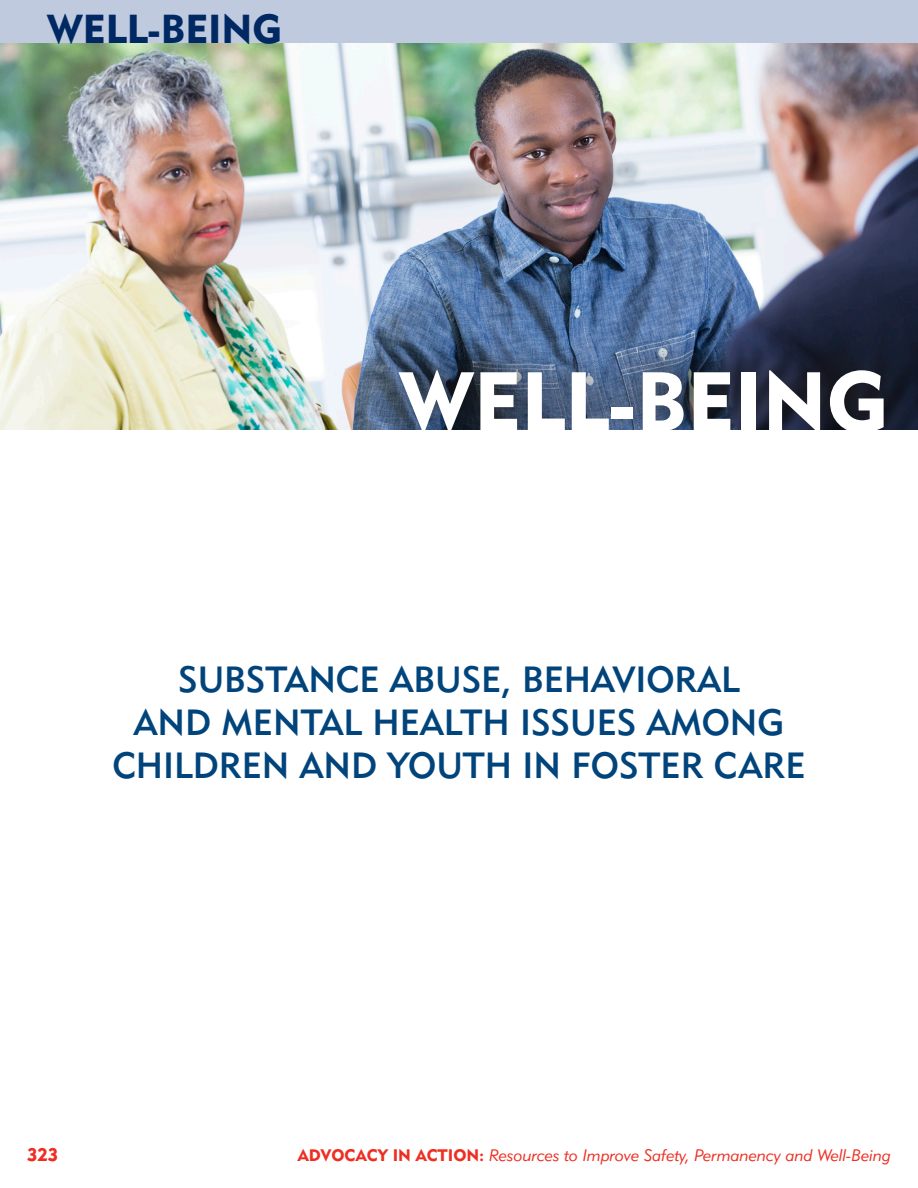
<style>
.page{position:relative;width:918px;height:1188px;background:#fff}
.page>*{position:absolute;margin:0;border:0;box-sizing:border-box;transform-origin:0 0}
.t1{font:83.25px "Geometric 415 BT Black A";color:#fff}
.t2{font:39.9px "Geometric 415 BT Black A";color:#002964}
.Cover_Head{font:36px/43.2px "Geometric 415 BT Medium A";color:#00447b;text-align:center}
.t3{font:18px "Geometric 415 BT Black A";color:#ee2e22}
.t4{font:16.5px "Geometric 415 BT Lite Italic A";color:#ee2e22}
.s1{font-family:"Geometric 415 BT Black A"}
</style>
<div class="page">
<img style="left:0;top:43px;width:918px;height:387px">
<svg style="left:365px;top:327px;width:553px;height:103px;background:#35455f"></svg>
<div style="left:0;top:0;width:918px;height:43px;background:#c0cadf"></div>
<p class="t2" style="left:47px;top:4px;width:236px">WELL-BEING</p>
<p class="t1" style="left:399px;top:351px;width:491px">WELL-BEING</p>
<p class="Cover_Head" style="left:112px;top:657px;width:695px">SUBSTANCE ABUSE, BEHAVIORAL<br>AND MENTAL HEALTH ISSUES AMONG<br>CHILDREN AND YOUTH IN FOSTER CARE</p>
<p class="t3" style="left:27px;top:1144px;width:33px">323</p>
<p class="t4" style="left:298px;top:1145px;width:595px"><span class="s1">ADVOCACY IN ACTION:</span> Resources to Improve Safety, Permanency and Well-Being</p>
</div>
